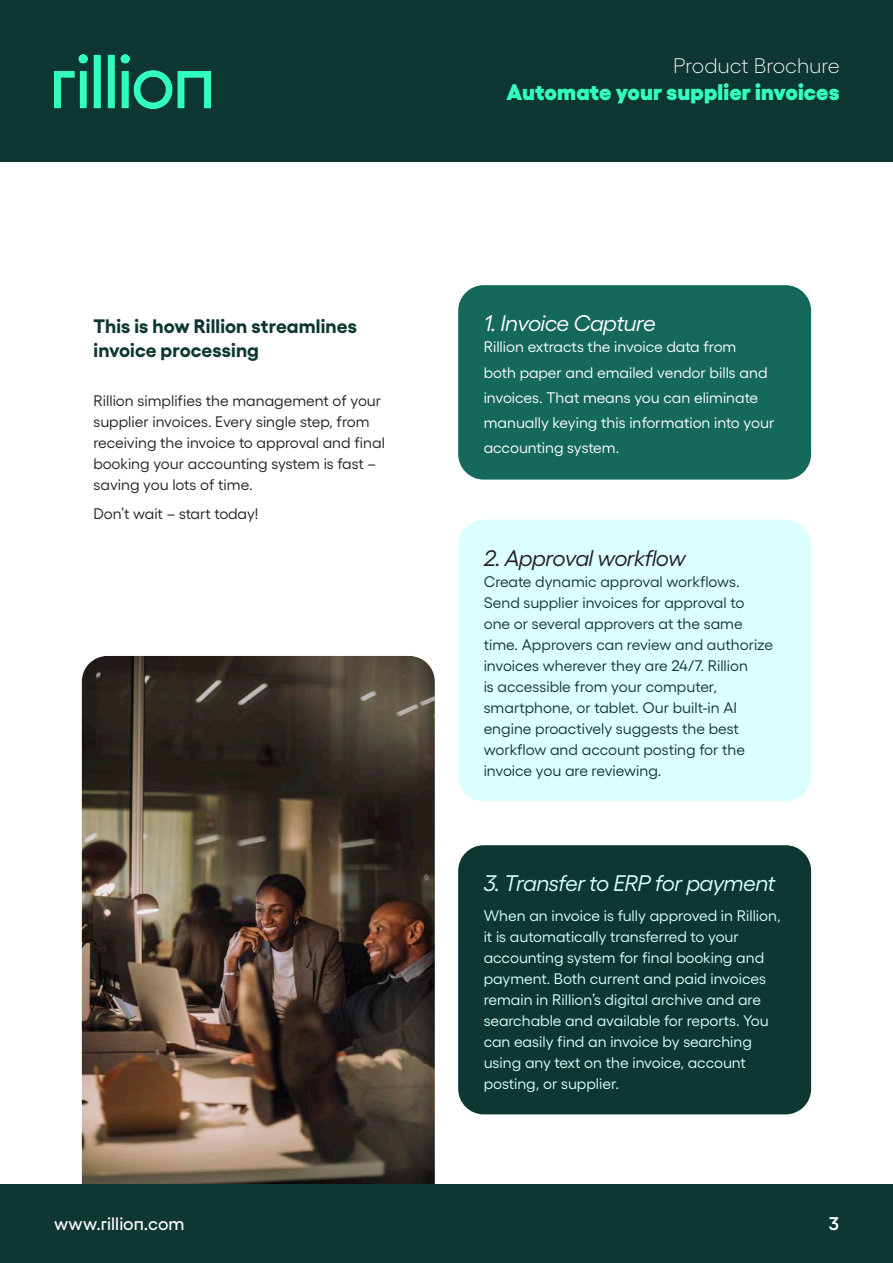
<style>
.page{position:relative;width:893px;height:1263px;background:#fff}
.page>*{position:absolute;margin:0;border:0;box-sizing:border-box;transform-origin:0 0}
.t1{font:900 22.5px "Gellix";letter-spacing:.005em;color:#32ffbe}
.H4__Infobox{font:italic 22.5px "Gellix";letter-spacing:-.03em;color:#dcffff}
.H4__Infobox-2{font:italic 22.5px "Gellix";letter-spacing:-.035em;color:#231f20}
.H4__Infobox-3{font:italic 22.5px "Gellix";letter-spacing:-.035em;color:#fff}
.t2{font:300 21px "Gellix";letter-spacing:-.005em;color:#fff}
.t3{font:700 19.5px/24px "Gellix";letter-spacing:.005em;color:#0f3732}
.t4{font:500 18px "Gellix";color:#fff}
.H4__Infobox-4{font:15.3px/21px "Gellix";color:#0f3732}
.Body_Whitepaper_Ligh{font:15.3px/21px "Gellix";color:#dcffff}
.Body_Whitepaper_Blac{font:15.3px/21px "Gellix";color:#231f20}
.H4__Infobox-5{font:15.3px "Gellix";color:#fff}
</style>
<div class="page">
<div style="left:458px;top:285px;width:353px;height:195px;background:#14695a;border-radius:26px"></div>
<div style="left:458px;top:519px;width:353px;height:282px;background:#dcffff;border-radius:26px"></div>
<div style="left:458px;top:845px;width:353px;height:269px;background:#0f3732;border-radius:26px"></div>
<img style="left:82px;top:656px;width:353px;height:528px">
<div style="left:0;top:1184px;width:893px;height:79px;background:#0f3732"></div>
<div style="left:0;top:0;width:893px;height:162px;background:#0f3732"></div>
<h2 class="t3" style="left:94px;top:312px;width:265px">This is how Rillion streamlines invoice processing</h2>
<p class="Body_Whitepaper_Blac" style="left:94px;top:388px;width:293px">Rillion simplifies the management of your supplier invoices. Every single step, from receiving the invoice to approval and final booking your accounting system is fast – saving you lots of time.</p>
<p class="Body_Whitepaper_Blac" style="left:94px;top:502px;width:166px">Don’t wait – start today!</p>
<p class="t2" style="left:673px;top:50px;width:168px">Product Brochure</p>
<p class="t1" style="left:506px;top:74px;width:335px">Automate your supplier invoices</p>
<h2 class="t2" style="left:720px;top:50px;width:121px">White Paper</h2>
<p class="H4__Infobox-3" style="left:484px;top:306px;width:174px">1. Invoice Capture</p>
<p class="H4__Infobox-5" style="left:484px;top:335px;width:254px">Rillion extracts the invoice data from</p>
<p class="H4__Infobox-5" style="left:484px;top:360px;width:285px">both paper and emailed vendor bills and</p>
<p class="H4__Infobox-5" style="left:484px;top:386px;width:276px">invoices. That means you can eliminate</p>
<p class="H4__Infobox-5" style="left:484px;top:411px;width:292px">manually keying this information into your</p>
<p class="H4__Infobox-5" style="left:484px;top:436px;width:137px">accounting system.</p>
<p class="H4__Infobox-2" style="left:484px;top:541px;width:204px">2. Approval workflow</p>
<p class="H4__Infobox-4" style="left:484px;top:569px;width:291px">Create dynamic approval workflows.<br>Send supplier invoices for approval to one or several approvers at the same time. Approvers can review and authorize invoices wherever they are 24/7. Rillion<br>is accessible from your computer, smartphone, or tablet. Our built-in AI engine proactively suggests the best workflow and account posting for the invoice you are reviewing.</p>
<p class="H4__Infobox" style="left:484px;top:866px;width:293px">3. Transfer to ERP for payment</p>
<p class="Body_Whitepaper_Ligh" style="left:484px;top:903px;width:299px">When an invoice is fully approved in Rillion, it is automatically transferred to your accounting system for final booking and payment. Both current and paid invoices remain in Rillion’s digital archive and are searchable and available for reports. You can easily find an invoice by searching using any text on the invoice, account posting, or supplier.</p>
<p class="t4" style="left:54px;top:1209px;width:132px">www.rillion.com</p>
<p class="t4" style="left:829px;top:1209px;width:11px">3</p>
</div>
